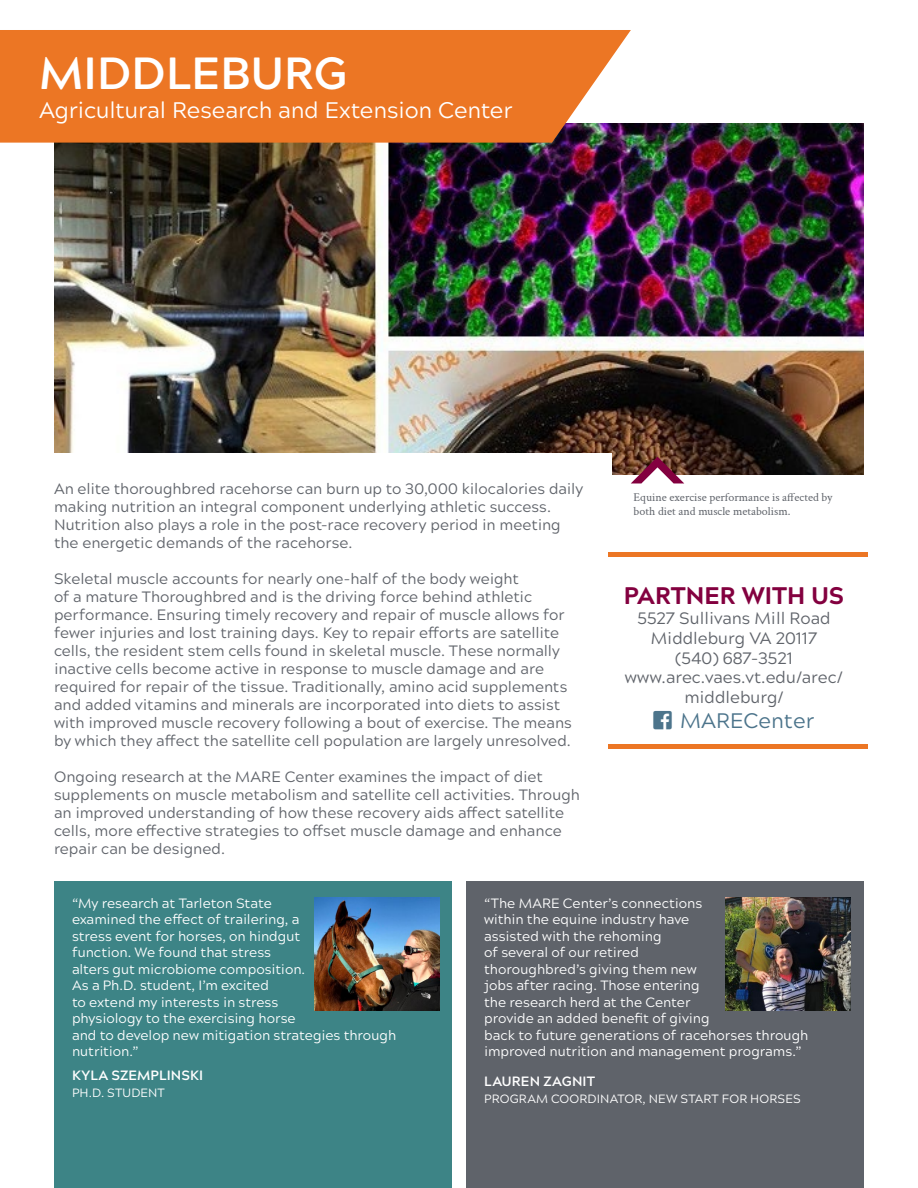
<style>
.page{position:relative;width:918px;height:1188px;background:#fff}
.page>*{position:absolute;margin:0;border:0;box-sizing:border-box;transform-origin:0 0}
.t1{font:700 45px "Acherus Grotesque";letter-spacing:.005em;color:#fff}
.t2{font:800 24px "Acherus Grotesque";color:#83003f}
.t3{font:22.5px "Acherus Grotesque";letter-spacing:-.01em;color:#fff}
.t4{font:21px "Acherus Grotesque";color:#4c748b}
.t5{font:16.5px/19.8px "Acherus Grotesque";color:#5f636a;text-align:center}
.t6{font:15px/18px "Acherus Grotesque";color:#5f636a}
.t7{font:13.5px/16.5px "Acherus Grotesque";color:#fff}
.t8{font:700 13.5px "Acherus Grotesque";letter-spacing:.01em;color:#fff}
.t9{font:12px/13.5px "Crimson Text";color:#5f636a}
.t10{font:12px "Acherus Grotesque";letter-spacing:.01em;color:#fff}
</style>
<div class="page">
<img style="left:54px;top:123px;width:810px;height:351px">
<div style="left:0;top:454px;width:612px;height:408px;background:#fff"></div>
<div style="left:54px;top:882px;width:398px;height:306px;background:#3d8486"></div>
<div style="left:466px;top:882px;width:398px;height:306px;background:#5f636a"></div>
<img style="left:314px;top:898px;width:125px;height:112px">
<img style="left:726px;top:898px;width:125px;height:112px">
<svg style="left:0;top:30px;width:631px;height:113px;background:#e87a2e"></svg>
<svg style="left:631px;top:457px;width:53px;height:27px"></svg>
<hr style="left:609px;top:553px;width:259px;height:4px;background:#ec7624">
<hr style="left:609px;top:745px;width:259px;height:4px;background:#ec7624">
<p class="t1" style="left:39px;top:35px;width:310px">MIDDLEBURG</p>
<p class="t3" style="left:39px;top:91px;width:475px">Agricultural Research and Extension Center</p>
<p class="t6" style="left:54px;top:479px;width:531px">An elite thoroughbred racehorse can burn up to 30,000 kilocalories daily making nutrition an integral component underlying athletic success.<br>Nutrition also plays a role in the post-race recovery period in meeting the energetic demands of the racehorse.</p>
<p class="t6" style="left:54px;top:569px;width:519px">Skeletal muscle accounts for nearly one-half of the body weight<br>of a mature Thoroughbred and is the driving force behind athletic performance. Ensuring timely recovery and repair of muscle allows for fewer injuries and lost training days. Key to repair efforts are satellite cells, the resident stem cells found in skeletal muscle. These normally inactive cells become active in response to muscle damage and are required for repair of the tissue. Traditionally, amino acid supplements and added vitamins and minerals are incorporated into diets to assist with improved muscle recovery following a bout of exercise. The means by which they affect the satellite cell population are largely unresolved.</p>
<p class="t6" style="left:54px;top:767px;width:527px">Ongoing research at the MARE Center examines the impact of diet supplements on muscle metabolism and satellite cell activities. Through an improved understanding of how these recovery aids affect satellite cells, more effective strategies to offset muscle damage and enhance repair can be designed.</p>
<p class="t9" style="left:634px;top:490px;width:200px">Equine exercise performance is affected by both diet and muscle metabolism.</p>
<p class="t2" style="left:624px;top:575px;width:222px">PARTNER WITH US</p>
<p class="t5" style="left:637px;top:607px;width:195px">5527 Sullivans Mill Road</p>
<p class="t5" style="left:651px;top:627px;width:168px">Middleburg VA 20117</p>
<p class="t5" style="left:675px;top:647px;width:119px">(540) 687-3521</p>
<p class="t5" style="left:625px;top:667px;width:220px">www.arec.vaes.vt.edu/arec/ middleburg/</p>
<p class="t4" style="left:654px;top:703px;width:162px">□□▲❑◆ MARECenter</p>
<p class="t7" style="left:72px;top:894px;width:326px">“My research at Tarleton State<br>examined the effect of trailering, a<br>stress event for horses, on hindgut<br>function. We found that stress<br>alters gut microbiome composition.<br>As a Ph.D. student, I’m excited<br>to extend my interests in stress<br>physiology to the exercising horse<br>and to develop new mitigation strategies through nutrition.”</p>
<p class="t8" style="left:72px;top:1064px;width:133px">KYLA SZEMPLINSKI</p>
<p class="t10" style="left:72px;top:1082px;width:94px">PH.D. STUDENT</p>
<p class="t7" style="left:484px;top:894px;width:326px">“The MARE Center’s connections<br>within the equine industry have<br>assisted with the rehoming<br>of several of our retired<br>thoroughbred’s giving them new<br>jobs after racing. Those entering<br>the research herd at the Center<br>provide an added benefit of giving<br>back to future generations of racehorses through improved nutrition and management programs.”</p>
<p class="t8" style="left:484px;top:1070px;width:112px">LAUREN ZAGNIT</p>
<p class="t10" style="left:484px;top:1088px;width:318px">PROGRAM COORDINATOR, NEW START FOR HORSES</p>
</div>
